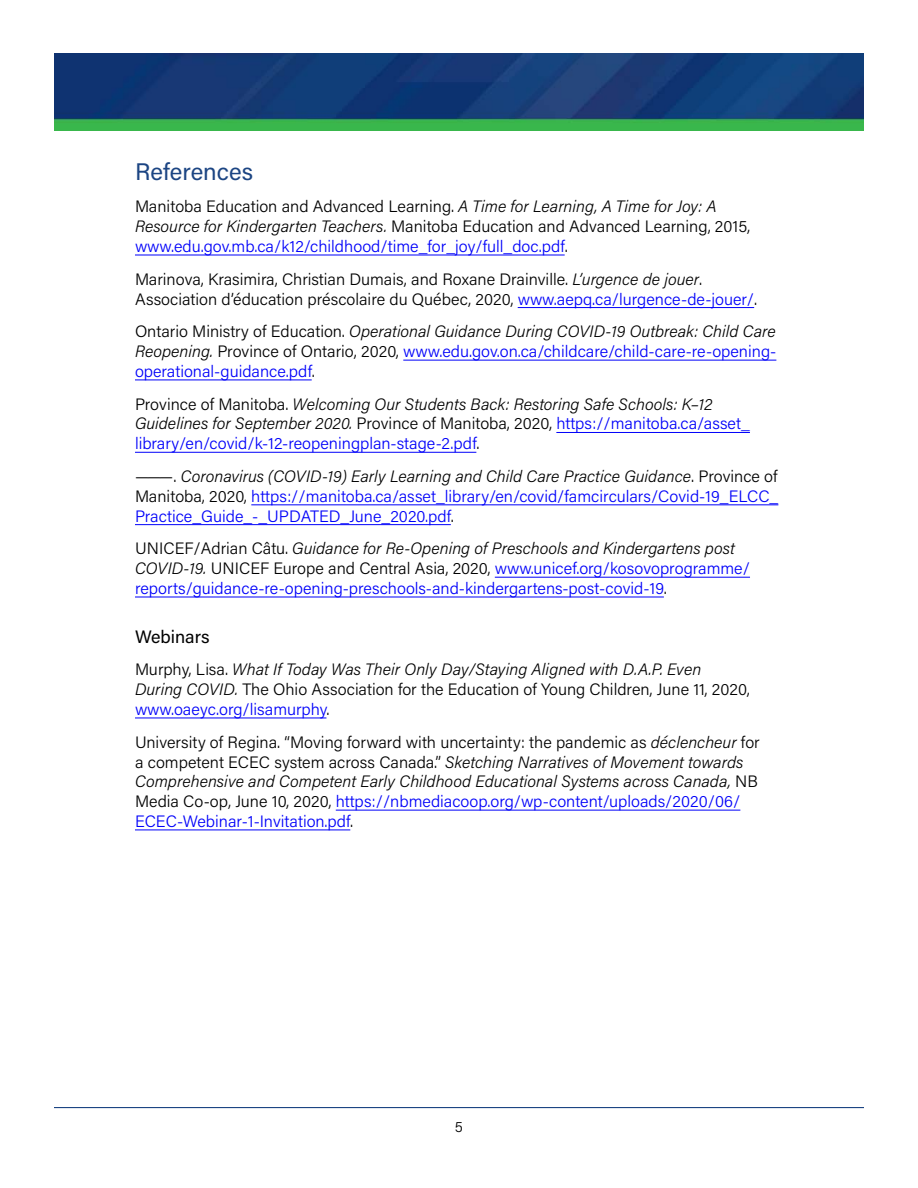
<style>
.page{position:relative;width:918px;height:1188px;background:#fff}
.page>*{position:absolute;margin:0;border:0;box-sizing:border-box;transform-origin:0 0}
.Head_B{font:24px "Acumin Pro";color:#1c4583}
.Head_C{font:18px "Acumin Pro";color:#000}
.Paragraph__12{font:300 16.5px/19.8px "Acumin Pro";color:#000}
.Paragraph__12-2{font:300 16.5px/19.8px "Acumin Pro";color:#0000fa;text-align:justify}
.Paragraph__12-3{font:italic 300 16.5px/19.8px "Acumin Pro";color:#000}
.t1{font:300 15px "Acumin Pro";color:#000}
.s1{font-style:italic}
.s2{color:#0000fa}
.s3{color:#000}
.s4{font-style:italic;color:#000}
.s5{font-style:normal}
.s6{font-style:normal;color:#0000fa}
</style>
<div class="page">
<img style="left:54px;top:54px;width:810px;height:77px">
<hr style="left:54px;top:1107px;width:810px;height:1px;background:#1c4583">
<hr style="left:135px;top:255px;width:430px;height:1px;background:#0000fa">
<hr style="left:518px;top:307px;width:236px;height:1px;background:#0000fa">
<hr style="left:403px;top:360px;width:373px;height:1px;background:#0000fa">
<hr style="left:135px;top:380px;width:177px;height:1px;background:#0000fa">
<hr style="left:556px;top:432px;width:194px;height:1px;background:#0000fa">
<hr style="left:135px;top:452px;width:341px;height:1px;background:#0000fa">
<hr style="left:251px;top:504px;width:527px;height:1px;background:#0000fa">
<hr style="left:135px;top:524px;width:316px;height:1px;background:#0000fa">
<hr style="left:495px;top:577px;width:255px;height:1px;background:#0000fa">
<hr style="left:135px;top:597px;width:529px;height:1px;background:#0000fa">
<hr style="left:135px;top:718px;width:191px;height:1px;background:#0000fa">
<hr style="left:336px;top:810px;width:404px;height:1px;background:#0000fa">
<hr style="left:135px;top:830px;width:215px;height:1px;background:#0000fa">
<h2 class="Head_B" style="left:135px;top:155px;width:120px">References</h2>
<p class="Paragraph__12" style="left:135px;top:196px;width:617px">Manitoba Education and Advanced Learning. <span class="s1">A Time for Learning, A Time for Joy: A<br>Resource for Kindergarten Teachers.</span> Manitoba Education and Advanced Learning, 2015, <span class="s2">www.edu.gov.mb.ca/k12/childhood/time_for_joy/full_doc.pdf</span>.</p>
<p class="Paragraph__12" style="left:135px;top:268px;width:624px">Marinova, Krasimira, Christian Dumais, and Roxane Drainville. <span class="s1">L’urgence de jouer</span>.<br>Association d’éducation préscolaire du Québec, 2020, <span class="s2">www.aepq.ca/lurgence-de-jouer/</span>.</p>
<p class="Paragraph__12-2" style="left:135px;top:321px;width:643px"><span class="s3">Ontario Ministry of Education.</span> <span class="s4">Operational Guidance During COVID-19 Outbreak: Child Care Reopening.</span> <span class="s3">Province of Ontario, 2020,</span> www.edu.gov.on.ca/childcare/child-care-re-opening&shy;operational-guidance.pdf<span class="s3">.</span></p>
<p class="Paragraph__12-3" style="left:135px;top:393px;width:616px"><span class="s5">Province of Manitoba.</span> Welcoming Our Students Back: Restoring Safe Schools: K–12<br>Guidelines for September 2020. <span class="s5">Province of Manitoba, 2020,</span> <span class="s6">https://manitoba.ca/asset_ library/en/covid/k-12-reopeningplan-stage-2.pdf</span><span class="s5">.</span></p>
<p class="Paragraph__12-2" style="left:135px;top:466px;width:645px"><span class="s3">——— .</span> <span class="s4">Coronavirus (COVID-19) Early Learning and Child Care Practice Guidance</span><span class="s3">. Province of Manitoba, 2020,</span> https://manitoba.ca/asset_library/en/covid/famcirculars/Covid-19_ELCC_ Practice_Guide_-_UPDATED_June_2020.pdf<span class="s3">.</span></p>
<p class="Paragraph__12-2" style="left:135px;top:538px;width:617px;text-align:left"><span class="s3">UNICEF/Adrian Câtu.</span> <span class="s4">Guidance for Re-Opening of Preschools and Kindergartens post<br>COVID-19.</span> <span class="s3">UNICEF Europe and Central Asia, 2020,</span> www.unicef.org/kosovoprogramme/ reports/guidance-re-opening-preschools-and-kindergartens-post-covid-19<span class="s3">.</span></p>
<h3 class="Head_C" style="left:135px;top:624px;width:76px">Webinars</h3>
<p class="Paragraph__12" style="left:135px;top:659px;width:616px">Murphy, Lisa. <span class="s1">What If Today Was Their Only Day/Staying Aligned with D.A.P. Even<br>During COVID.</span> The Ohio Association for the Education of Young Children, June 11, 2020, <span class="s2">www.oaeyc.org/lisamurphy</span>.</p>
<p class="Paragraph__12" style="left:135px;top:731px;width:626px">University of Regina. “Moving forward with uncertainty: the pandemic as <span class="s1">déclencheur</span> for a competent ECEC system across Canada.” <span class="s1">Sketching Narratives of Movement towards Comprehensive and Competent Early Childhood Educational Systems across Canada,</span> NB Media Co-op, June 10, 2020, <span class="s2">https://nbmediacoop.org/wp-content/uploads/2020/06/ ECEC-Webinar-1-Invitation.pdf</span>.</p>
<p class="t1" style="left:455px;top:1116px;width:10px">5</p>
</div>
